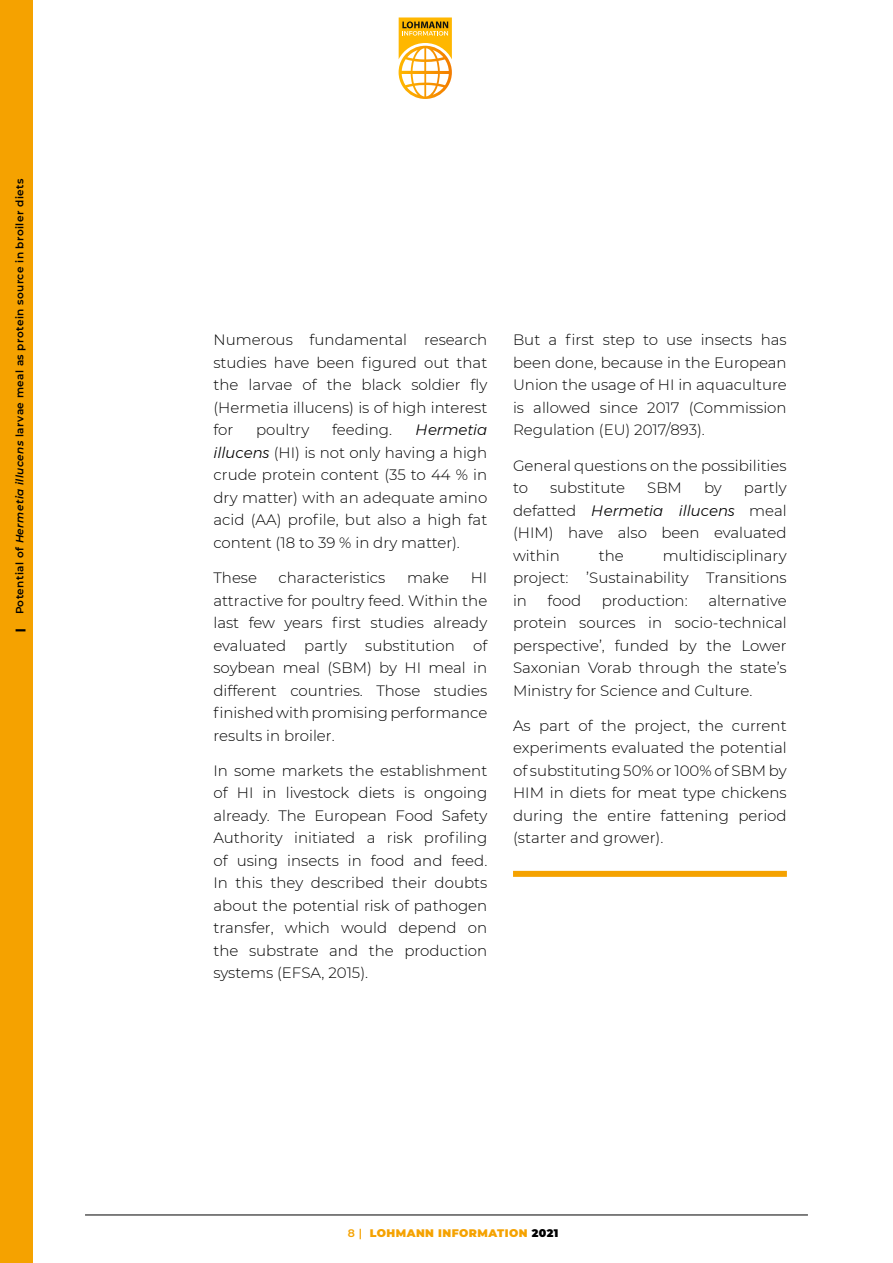
<style>
.page{position:relative;width:893px;height:1263px;background:#fff}
.page>*{position:absolute;margin:0;border:0;box-sizing:border-box;transform-origin:0 0}
.t1{font:300 15px/22.5px "Montserrat";color:#000;text-align:justify}
.t2{font:900 10.95px "Montserrat";letter-spacing:.04em;color:#f5a200}
.t3{font:600 10.5px "Montserrat";letter-spacing:.04em;color:#000}
.t4{font:900 10.5px "Montserrat";color:#000}
.s1{font-style:italic}
.s2{font-weight:600}
.s3{color:#000}
</style>
<div class="page">
<div style="left:513px;top:871px;width:274px;height:6px;background:#f5a200"></div>
<div style="left:0;top:0;width:33px;height:1263px;background:#f5a200"></div>
<hr style="left:85px;top:1215px;width:723px;height:1px;background:#000">
<svg style="left:399px;top:17px;width:53px;height:82px"></svg>
<p class="t3" style="left:12px;top:614px;width:437px;rotate:-90deg">Potential of <span class="s1">Hermetia illucens</span> larvae meal as protein source in broiler diets</p>
<p class="t4" style="left:12px;top:631px;width:5px;rotate:-90deg">|</p>
<p class="t1" style="left:213px;top:328px;width:275px">Numerous fundamental research studies have been figured out that the larvae of the black soldier fly (Hermetia illucens) is of high interest for</p>
<p class="t1" style="left:256px;top:418px;width:55px">poultry</p>
<p class="t1" style="left:332px;top:418px;width:62px">feeding.</p>
<p class="t1" style="left:213px;top:418px;width:275px;text-indent:201px"><span class="s1">Hermetia illucens</span> (HI) is not only having a high crude protein content (35 to 44 % in dry matter) with an adequate amino acid (AA) profile, but also a high fat content (18 to 39 % in dry matter).</p>
<p class="t1" style="left:213px;top:566px;width:45px">These</p>
<p class="t1" style="left:279px;top:566px;width:108px">characteristics</p>
<p class="t1" style="left:407px;top:566px;width:44px">make</p>
<p class="t1" style="left:213px;top:566px;width:275px;text-indent:257px">HI attractive for poultry feed. Within the last few years first studies already evaluated partly substitution of soybean meal (SBM) by HI meal in different countries. Those studies finished with promising performance results in broiler.</p>
<p class="t1" style="left:213px;top:759px;width:275px">In some markets the establishment of HI in livestock diets is ongoing already. The European Food Safety Authority initiated a risk profiling of using insects in food and feed.<br>In this they described their doubts about the potential risk of pathogen transfer, which would depend on the substrate and the production systems (EFSA, 2015).</p>
<p class="t1" style="left:513px;top:328px;width:275px">But a first step to use insects has been done, because in the European Union the usage of HI in aquaculture is allowed since 2017 (Commission Regulation (EU) 2017/893).</p>
<p class="t1" style="left:513px;top:453px;width:275px">General questions on the possibilities to</p>
<p class="t1" style="left:513px;top:476px;width:275px;text-indent:231px">partly defatted <span class="s1">Hermetia illucens</span> meal (HIM) have also been evaluated within</p>
<p class="t1" style="left:550px;top:476px;width:77px">substitute</p>
<p class="t1" style="left:647px;top:476px;width:36px">SBM</p>
<p class="t1" style="left:704px;top:476px;width:19px">by</p>
<p class="t1" style="left:513px;top:543px;width:275px;text-indent:150px">multidisciplinary project: ’Sustainability Transitions in</p>
<p class="t1" style="left:599px;top:543px;width:27px">the</p>
<p class="t1" style="left:548px;top:588px;width:35px">food</p>
<p class="t1" style="left:602px;top:588px;width:87px">production:</p>
<p class="t1" style="left:513px;top:588px;width:275px;text-indent:195px">alternative protein sources in socio-technical perspective’, funded by the Lower Saxonian Vorab through the state’s Ministry for Science and Culture.</p>
<p class="t1" style="left:513px;top:714px;width:275px">As part of the project, the current experiments evaluated the potential of substituting 50% or 100% of SBM by HIM in diets for meat type chickens during the entire fattening period (starter and grower).</p>
<p class="t2" style="left:348px;top:1225px;width:212px"><span class="s2">8 |</span> LOHMANN INFORMATION <span class="s3">2021</span></p>
</div>
